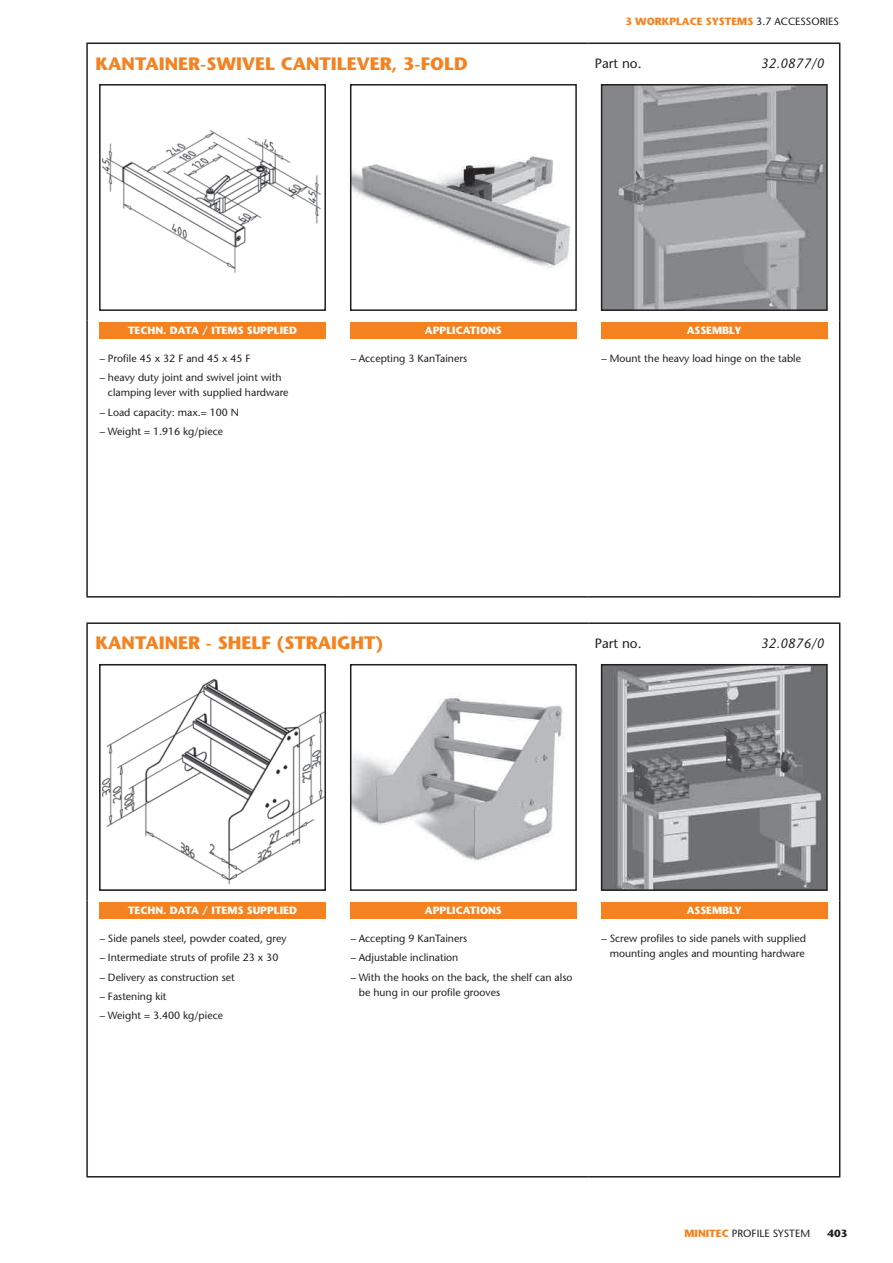
<style>
.page{position:relative;width:893px;height:1263px;background:#fff}
.page>*{position:absolute;margin:0;border:0;box-sizing:border-box;transform-origin:0 0}
.t1{font:700 18px "Stone Sans";color:#f58220}
.t2{font:italic 13.5px "Stone Sans";color:#231f20}
.t3{font:13.5px "Stone Sans";color:#231f20}
.t4{font:10.5px/19.2px "Stone Sans";color:#231f20}
.t5{font:700 10.5px "Stone Sans";color:#fff}
.t6{font:700 10.5px "Stone Sans";color:#f58220}
.t7{font:700 10.5px "Stone Sans";color:#231f20}
.s1{font-weight:400;color:#231f20}
.s2{font-weight:700;color:#f58220}
</style>
<div class="page">
<hr style="left:86px;top:43px;width:252px;height:1px;background:#231f20">
<hr style="left:86px;top:44px;width:2px;height:34px;background:#231f20">
<hr style="left:338px;top:43px;width:251px;height:1px;background:#231f20">
<hr style="left:86px;top:78px;width:2px;height:242px;background:#231f20">
<hr style="left:839px;top:78px;width:1px;height:242px;background:#231f20">
<hr style="left:86px;top:320px;width:2px;height:276px;background:#231f20">
<hr style="left:839px;top:320px;width:1px;height:276px;background:#231f20">
<hr style="left:86px;top:596px;width:252px;height:2px;background:#231f20">
<hr style="left:338px;top:596px;width:251px;height:2px;background:#231f20">
<hr style="left:589px;top:596px;width:169px;height:2px;background:#231f20">
<hr style="left:758px;top:596px;width:82px;height:2px;background:#231f20">
<hr style="left:589px;top:43px;width:169px;height:1px;background:#231f20">
<hr style="left:758px;top:43px;width:82px;height:1px;background:#231f20">
<hr style="left:839px;top:44px;width:1px;height:34px;background:#231f20">
<img style="left:102px;top:130px;width:219px;height:143px">
<div style="left:99px;top:84px;width:227px;height:227px;border:2px solid #231f20"></div>
<img style="left:353px;top:154px;width:218px;height:115px">
<div style="left:350px;top:84px;width:227px;height:227px;border:2px solid #231f20"></div>
<img style="left:604px;top:87px;width:221px;height:221px">
<div style="left:601px;top:84px;width:227px;height:227px;border:2px solid #231f20"></div>
<div style="left:99px;top:322px;width:227px;height:17px;background:#f58220"></div>
<div style="left:350px;top:322px;width:226px;height:17px;background:#f58220"></div>
<div style="left:601px;top:322px;width:226px;height:17px;background:#f58220"></div>
<hr style="left:86px;top:622px;width:252px;height:2px;background:#231f20">
<hr style="left:86px;top:624px;width:2px;height:34px;background:#231f20">
<hr style="left:338px;top:622px;width:251px;height:2px;background:#231f20">
<hr style="left:86px;top:658px;width:2px;height:242px;background:#231f20">
<hr style="left:839px;top:658px;width:1px;height:242px;background:#231f20">
<hr style="left:86px;top:900px;width:2px;height:276px;background:#231f20">
<hr style="left:839px;top:900px;width:1px;height:276px;background:#231f20">
<hr style="left:86px;top:1176px;width:252px;height:1px;background:#231f20">
<hr style="left:338px;top:1176px;width:251px;height:1px;background:#231f20">
<hr style="left:589px;top:1176px;width:169px;height:1px;background:#231f20">
<hr style="left:758px;top:1176px;width:82px;height:1px;background:#231f20">
<hr style="left:589px;top:622px;width:169px;height:2px;background:#231f20">
<hr style="left:758px;top:622px;width:82px;height:2px;background:#231f20">
<hr style="left:839px;top:624px;width:1px;height:34px;background:#231f20">
<img style="left:102px;top:678px;width:221px;height:207px">
<div style="left:99px;top:664px;width:227px;height:227px;border:2px solid #231f20"></div>
<img style="left:353px;top:698px;width:211px;height:163px">
<div style="left:350px;top:664px;width:227px;height:227px;border:2px solid #231f20"></div>
<img style="left:604px;top:667px;width:221px;height:221px">
<div style="left:601px;top:664px;width:227px;height:227px;border:2px solid #231f20"></div>
<div style="left:99px;top:902px;width:227px;height:16px;background:#f58220"></div>
<div style="left:350px;top:902px;width:226px;height:16px;background:#f58220"></div>
<div style="left:601px;top:902px;width:226px;height:16px;background:#f58220"></div>
<p class="t6" style="left:625px;top:15px;width:215px">3 WORKPLACE SYSTEMS <span class="s1">3.7 ACCESSORIES</span></p>
<h1 class="t1" style="left:96px;top:52px;width:374px">KANTAINER-SWIVEL CANTILEVER, 3-FOLD</h1>
<p class="t3" style="left:595px;top:56px;width:48px">Part no.</p>
<p class="t2" style="left:761px;top:56px;width:65px">32.0877/0</p>
<p class="t5" style="left:128px;top:324px;width:170px">TECHN. DATA / ITEMS SUPPLIED</p>
<p class="t4" style="left:99px;top:349px;width:184px">− Profile 45 x 32 F and 45 x 45 F<br>− heavy duty joint and swivel joint with</p>
<p class="t4" style="left:99px;top:383px;width:191px;text-indent:9px">clamping lever with supplied hardware − Load capacity: max.= 100 N<br>− Weight = 1.916 kg/piece</p>
<p class="t5" style="left:425px;top:324px;width:78px">APPLICATIONS</p>
<p class="t4" style="left:350px;top:349px;width:118px">− Accepting 3 KanTainers</p>
<p class="t5" style="left:687px;top:324px;width:57px">ASSEMBLY</p>
<p class="t4" style="left:601px;top:349px;width:201px">− Mount the heavy load hinge on the table</p>
<h1 class="t1" style="left:96px;top:632px;width:289px">KANTAINER - SHELF (STRAIGHT)</h1>
<p class="t3" style="left:595px;top:635px;width:48px">Part no.</p>
<p class="t2" style="left:761px;top:635px;width:65px">32.0876/0</p>
<p class="t5" style="left:128px;top:904px;width:170px">TECHN. DATA / ITEMS SUPPLIED</p>
<p class="t4" style="left:99px;top:929px;width:189px">− Side panels steel, powder coated, grey − Intermediate struts of profile 23 x 30 − Delivery as construction set<br>− Fastening kit<br>− Weight = 3.400 kg/piece</p>
<p class="t5" style="left:425px;top:904px;width:78px">APPLICATIONS</p>
<p class="t4" style="left:350px;top:929px;width:224px">− Accepting 9 KanTainers<br>− Adjustable inclination<br>− With the hooks on the back, the shelf can also</p>
<p class="t4" style="left:359px;top:982px;width:143px">be hung in our profile grooves</p>
<p class="t5" style="left:687px;top:904px;width:57px">ASSEMBLY</p>
<p class="t4" style="left:601px;top:931px;width:206px;line-height:15px;text-align:right">− Screw profiles to side panels with supplied mounting angles and mounting hardware</p>
<p class="t4" style="left:684px;top:1223px;width:127px"><span class="s2">MINITEC</span> PROFILE SYSTEM</p>
<p class="t7" style="left:828px;top:1227px;width:21px">403</p>
</div>
